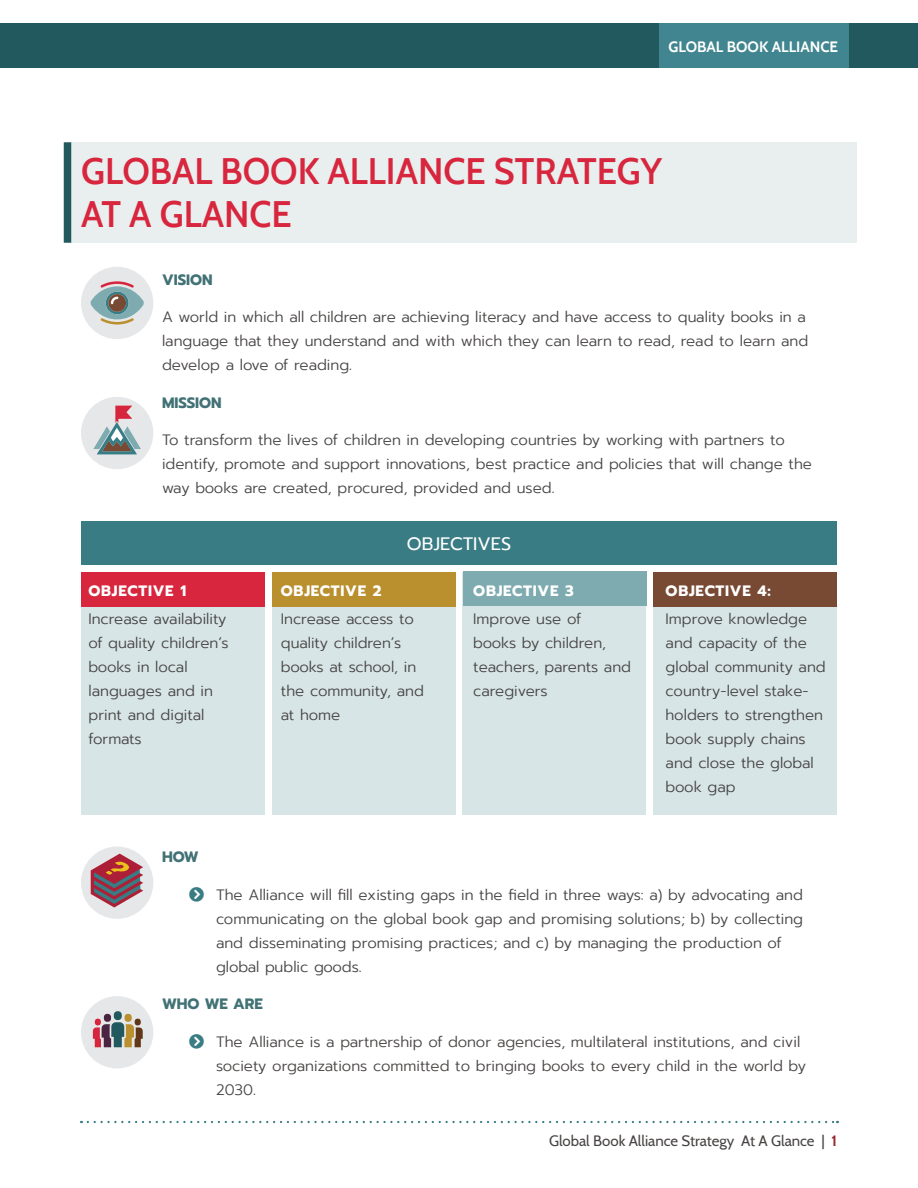
<style>
.page{position:relative;width:918px;height:1188px;background:#fff}
.page>*{position:absolute;margin:0;border:0;box-sizing:border-box;transform-origin:0 0}
.t1{font:600 36px/43.2px "Cabin";color:#d7263d}
.t2{font:18px "Prompt";color:#fff}
.Body{font:300 15px/24px "Prompt";color:#474443}
.UL{font:300 15px/24px "Prompt";color:#474443}
.UL-2{font:700 15px "Prompt";letter-spacing:.05em;color:#fff}
.t3{font:15px "Cabin";color:#474443}
.Body-2{font:700 15px "Prompt";color:#427276}
.t4{font:700 15px "Cabin";color:#fff}
.s1{color:#397c84}
.s2{font-weight:700;color:#96292f}
</style>
<div class="page">
<div style="left:0;top:23px;width:918px;height:45px;background:#21595e"></div>
<div style="left:660px;top:23px;width:189px;height:45px;background:#40858f"></div>
<svg style="left:88px;top:1121px;width:750px;height:2px"></svg>
<div style="left:81px;top:572px;width:184px;height:243px;background:#d7e5e7"></div>
<div style="left:272px;top:572px;width:183px;height:243px;background:#d7e5e7"></div>
<div style="left:463px;top:572px;width:183px;height:243px;background:#d7e5e7"></div>
<div style="left:653px;top:572px;width:184px;height:243px;background:#d7e5e7"></div>
<div style="left:68px;top:142px;width:789px;height:101px;background:#e9eeef"></div>
<div style="left:64px;top:142px;width:7px;height:101px;background:#21595e"></div>
<div style="left:81px;top:572px;width:184px;height:35px;background:#d7263d"></div>
<div style="left:272px;top:572px;width:184px;height:35px;background:#ba8f2e"></div>
<div style="left:463px;top:571px;width:183px;height:35px;background:#7dabb0"></div>
<div style="left:653px;top:572px;width:184px;height:35px;background:#784a33"></div>
<div style="left:81px;top:397px;width:72px;height:72px;background:#e6e7e8;border-radius:50%"></div>
<div style="left:81px;top:267px;width:72px;height:72px;background:#e6e7e8;border-radius:50%"></div>
<div style="left:81px;top:846px;width:72px;height:73px;background:#e6e7e8;border-radius:50%"></div>
<div style="left:81px;top:996px;width:72px;height:72px;background:#e6e7e8;border-radius:50%"></div>
<svg style="left:91px;top:854px;width:52px;height:53px"></svg>
<svg style="left:90px;top:281px;width:54px;height:44px"></svg>
<svg style="left:93px;top:406px;width:48px;height:48px"></svg>
<div style="left:125px;top:1014px;width:7px;height:8px;background:#ba8f2e;border-radius:3px"></div>
<div style="left:104px;top:1014px;width:7px;height:8px;background:#4a2440;border-radius:3px"></div>
<svg style="left:93px;top:1019px;width:50px;height:28px"></svg>
<div style="left:114px;top:1011px;width:8px;height:9px;background:#21595e;border-radius:4px"></div>
<div style="left:81px;top:522px;width:756px;height:43px;background:#397c84"></div>
<p class="t4" style="left:669px;top:35px;width:171px">GLOBAL BOOK ALLIANCE</p>
<h1 class="t1" style="left:81px;top:147px;width:583px">GLOBAL BOOK ALLIANCE STRATEGY<br>AT A GLANCE</h1>
<p class="Body-2" style="left:162px;top:268px;width:52px">VISION</p>
<p class="Body" style="left:162px;top:305px;width:648px">A world in which all children are achieving literacy and have access to quality books in a language that they understand and with which they can learn to read, read to learn and develop a love of reading.</p>
<p class="Body-2" style="left:162px;top:391px;width:61px">MISSION</p>
<p class="Body" style="left:162px;top:428px;width:652px">To transform the lives of children in developing countries by working with partners to identify, promote and support innovations, best practice and policies that will change the way books are created, procured, provided and used.</p>
<p class="UL-2" style="left:88px;top:579px;width:99px">OBJECTIVE 1</p>
<p class="UL" style="left:88px;top:607px;width:142px">Increase availability of quality children’s books in local languages and in print and digital formats</p>
<h4 class="t2" style="left:407px;top:531px;width:106px">OBJECTIVES</h4>
<p class="UL-2" style="left:281px;top:579px;width:102px">OBJECTIVE 2</p>
<p class="UL" style="left:281px;top:607px;width:145px">Increase access to quality children’s books at school, in the community, and at home</p>
<p class="UL-2" style="left:473px;top:579px;width:102px">OBJECTIVE 3</p>
<p class="UL" style="left:473px;top:607px;width:159px">Improve use of<br>books by children, teachers, parents and caregivers</p>
<p class="UL-2" style="left:666px;top:579px;width:107px">OBJECTIVE 4:</p>
<p class="UL" style="left:666px;top:607px;width:162px">Improve knowledge and capacity of the global community and country-level stake&shy;holders to strengthen book supply chains and close the global book gap</p>
<p class="Body-2" style="left:162px;top:846px;width:38px">HOW</p>
<p class="Body" style="left:216px;top:882px;width:589px;text-indent:-27px"><span class="s1">□</span> The Alliance will fill existing gaps in the field in three ways: a) by advocating and communicating on the global book gap and promising solutions; b) by collecting and disseminating promising practices; and c) by managing the production of global public goods.</p>
<p class="Body-2" style="left:162px;top:993px;width:103px">WHO WE ARE</p>
<p class="Body" style="left:216px;top:1029px;width:592px;text-indent:-27px"><span class="s1">□</span> The Alliance is a partnership of donor agencies, multilateral institutions, and civil society organizations committed to bringing books to every child in the world by<br>2030.</p>
<p class="t3" style="left:549px;top:1129px;width:290px">Global Book Alliance Strategy At A Glance | <span class="s2">1</span></p>
</div>
